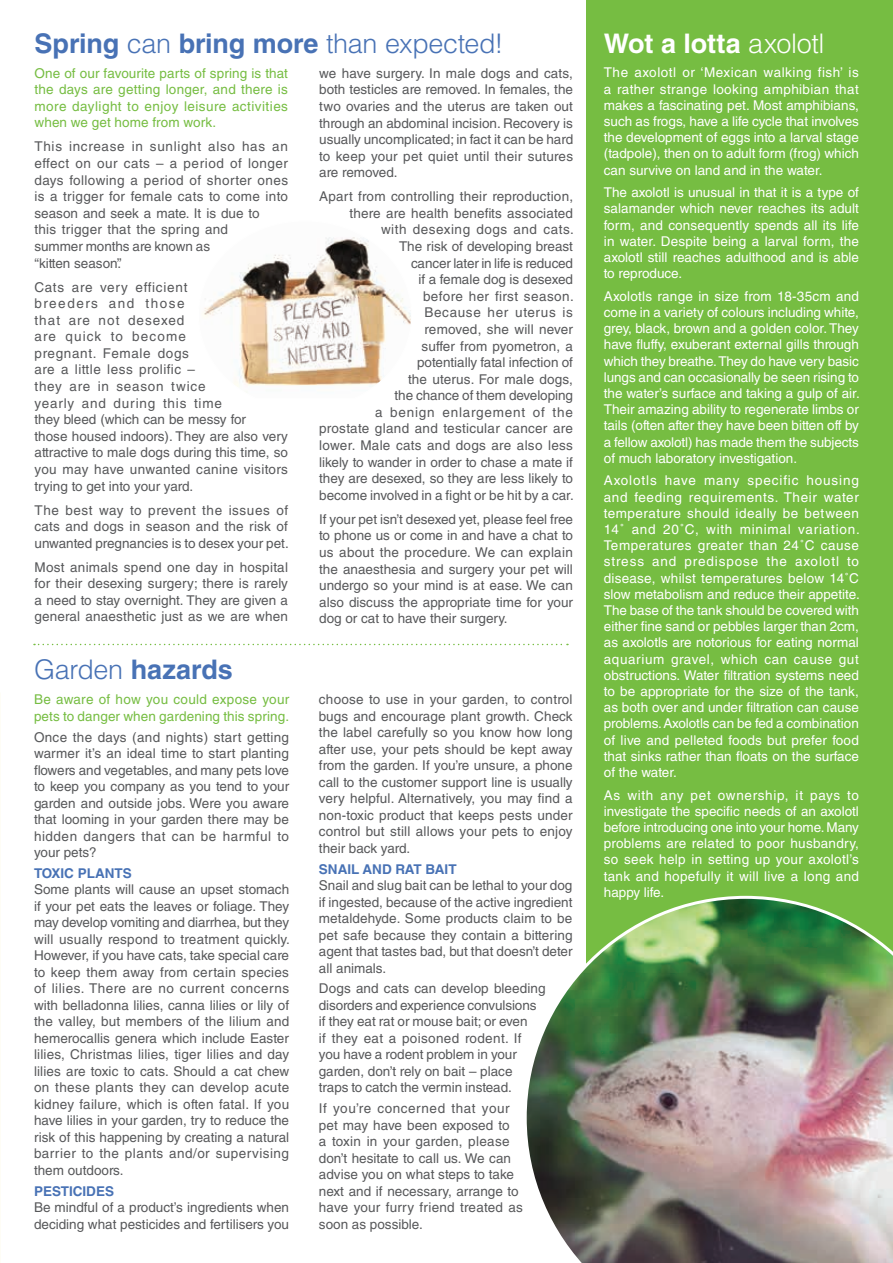
<style>
.page{position:relative;width:893px;height:1263px;background:#fff}
.page>*{position:absolute;margin:0;border:0;box-sizing:border-box;transform-origin:0 0}
.t1{font:300 27px "Helvetica LT Std";letter-spacing:-.015em;color:#4872b5}
.t2{font:700 27px "Helvetica LT Std";letter-spacing:-.005em;color:#fff}
.t3{font:700 27px "Helvetica LT Std";color:#4872b5}
.t4{font:13.5px/16.5px "Helvetica LT Std";color:#57585a;text-align:justify}
.t5{font:13.5px/16.2px "Helvetica LT Std";color:#fff;text-align:justify}
.t6{font:13.5px/16.6px "Helvetica LT Std";letter-spacing:.03em;color:#57585a}
.t7{font:13.5px/16.6px "Helvetica LT Std";letter-spacing:.02em;color:#57585a}
.t8{font:13.5px/16.6px "Helvetica LT Std";letter-spacing:.015em;color:#76bd42}
.t9{font:700 13.5px "Helvetica LT Std";color:#4872b5}
.s1{font-weight:700}
.s2{font-weight:300}
</style>
<div class="page">
<div style="left:587px;top:0;width:306px;height:1263px;background:#76bd42"></div>
<img style="left:526px;top:896px;width:367px;height:367px">
<svg style="left:34px;top:644px;width:534px;height:1px"></svg>
<img style="left:203px;top:237px;width:207px;height:150px">
<h1 class="t1" style="left:35px;top:26px;width:471px"><span class="s1">Spring</span> can <span class="s1">bring more</span> than expected!</h1>
<p class="t8" style="left:35px;top:65px;width:255px;text-align:justify">One of our favourite parts of spring is that the days are getting longer, and there is more daylight to enjoy leisure activities when we get home from work.</p>
<p class="t7" style="left:35px;top:138px;width:255px">This increase in sunlight also has an effect on our cats – a period of longer days following a period of shorter ones is a trigger for female cats to come into season and seek a mate. It is due to<br>this trigger that the spring and<br>summer months are known as<br>“kitten season”.</p>
<p class="t6" style="left:35px;top:278px;width:255px">Cats are very efficient<br>breeders and those<br>that are not desexed<br>are quick to become<br>pregnant. Female dogs<br>are a little less prolific –<br>they are in season twice<br>yearly and during this time<br>they bleed (which can be messy for<br>those housed indoors). They are also very attractive to male dogs during this time, so you may have unwanted canine visitors trying to get into your yard.</p>
<p class="t4" style="left:35px;top:501px;width:256px">The best way to prevent the issues of cats and dogs in season and the risk of unwanted pregnancies is to desex your pet.</p>
<p class="t4" style="left:35px;top:559px;width:255px">Most animals spend one day in hospital for their desexing surgery; there is rarely a need to stay overnight. They are given a general anaesthetic just as we are when</p>
<p class="t4" style="left:319px;top:65px;width:255px">we have surgery. In male dogs and cats, both testicles are removed. In females, the two ovaries and the uterus are taken out through an abdominal incision. Recovery is usually uncomplicated; in fact it can be hard to keep your pet quiet until their sutures are removed.</p>
<p class="t4" style="left:319px;top:188px;width:256px;text-align:right">Apart from controlling their reproduction, there are health benefits associated<br>with desexing dogs and cats.<br>The risk of developing breast<br>cancer later in life is reduced<br>if a female dog is desexed<br>before her first season.<br>Because her uterus is<br>removed, she will never<br>suffer from pyometron, a<br>potentially fatal infection of<br>the uterus. For male dogs,<br>the chance of them developing<br>a benign enlargement of the<br>prostate gland and testicular cancer are lower. Male cats and dogs are also less likely to wander in order to chase a mate if they are desexed, so they are less likely to become involved in a fight or be hit by a car.</p>
<p class="t4" style="left:319px;top:511px;width:255px">If your pet isn’t desexed yet, please feel free to phone us or come in and have a chat to us about the procedure. We can explain the anaesthesia and surgery your pet will undergo so your mind is at ease. We can also discuss the appropriate time for your dog or cat to have their surgery.</p>
<h1 class="t3" style="left:34px;top:653px;width:200px"><span class="s2">Garden</span> hazards</h1>
<p class="t8" style="left:34px;top:691px;width:257px">Be aware of how you could expose your pets to danger when gardening this spring.</p>
<p class="t4" style="left:34px;top:729px;width:257px">Once the days (and nights) start getting warmer it’s an ideal time to start planting flowers and vegetables, and many pets love to keep you company as you tend to your garden and outside jobs. Were you aware that looming in your garden there may be hidden dangers that can be harmful to your pets?</p>
<p class="t9" style="left:34px;top:865px;width:99px">TOXIC PLANTS</p>
<p class="t4" style="left:34px;top:881px;width:257px">Some plants will cause an upset stomach if your pet eats the leaves or foliage. They may develop vomiting and diarrhea, but they will usually respond to treatment quickly.<br>However, if you have cats, take special care to keep them away from certain species of lilies. There are no current concerns with belladonna lilies, canna lilies or lily of the valley, but members of the lilium and hemerocallis genera which include Easter lilies, Christmas lilies, tiger lilies and day lilies are toxic to cats. Should a cat chew on these plants they can develop acute kidney failure, which is often fatal. If you have lilies in your garden, try to reduce the risk of this happening by creating a natural barrier to the plants and/or supervising them outdoors.</p>
<p class="t9" style="left:34px;top:1183px;width:82px">PESTICIDES</p>
<p class="t4" style="left:34px;top:1199px;width:257px">Be mindful of a product’s ingredients when deciding what pesticides and fertilisers you</p>
<p class="t4" style="left:319px;top:691px;width:255px">choose to use in your garden, to control bugs and encourage plant growth. Check the label carefully so you know how long after use, your pets should be kept away from the garden. If you’re unsure, a phone call to the customer support line is usually very helpful. Alternatively, you may find a non-toxic product that keeps pests under control but still allows your pets to enjoy their back yard.</p>
<p class="t9" style="left:319px;top:860px;width:139px">SNAIL AND RAT BAIT</p>
<p class="t4" style="left:319px;top:877px;width:255px">Snail and slug bait can be lethal to your dog if ingested, because of the active ingredient metaldehyde. Some products claim to be pet safe because they contain a bittering agent that tastes bad, but that doesn’t deter all animals.</p>
<p class="t4" style="left:319px;top:980px;width:228px;text-align:left">Dogs and cats can develop bleeding disorders and experience convulsions if they eat rat or mouse bait; or even<br>if they eat a poisoned rodent. If you have a rodent problem in your garden, don’t rely on bait – place traps to catch the vermin instead.</p>
<p class="t4" style="left:319px;top:1100px;width:206px;text-align:left">If you’re concerned that your pet may have been exposed to<br>a toxin in your garden, please don’t hesitate to call us. We can advise you on what steps to take next and if necessary, arrange to have your furry friend treated as soon as possible.</p>
<h1 class="t2" style="left:604px;top:27px;width:222px">Wot a lotta <span class="s2">axolotl</span></h1>
<p class="t5" style="left:604px;top:65px;width:257px">The axolotl or ‘Mexican walking fish’ is a rather strange looking amphibian that makes a fascinating pet. Most amphibians, such as frogs, have a life cycle that involves the development of eggs into a larval stage (tadpole), then on to adult form (frog) which can survive on land and in the water.</p>
<p class="t5" style="left:604px;top:184px;width:257px">The axolotl is unusual in that it is a type of salamander which never reaches its adult form, and consequently spends all its life in water. Despite being a larval form, the axolotl still reaches adulthood and is able to reproduce.</p>
<p class="t5" style="left:604px;top:288px;width:257px">Axolotls range in size from 18-35cm and come in a variety of colours including white, grey, black, brown and a golden color. They have fluffy, exuberant external gills through which they breathe. They do have very basic lungs and can occasionally be seen rising to the water’s surface and taking a gulp of air.<br>Their amazing ability to regenerate limbs or tails (often after they have been bitten off by a fellow axolotl) has made them the subjects of much laboratory investigation.</p>
<p class="t5" style="left:604px;top:473px;width:257px">Axolotls have many specific housing and feeding requirements. Their water temperature should ideally be between 14˚ and 20˚C, with minimal variation.<br>Temperatures greater than 24˚C cause stress and predispose the axolotl to disease, whilst temperatures below 14˚C slow metabolism and reduce their appetite.<br>The base of the tank should be covered with either fine sand or pebbles larger than 2cm, as axolotls are notorious for eating normal aquarium gravel, which can cause gut obstructions. Water filtration systems need to be appropriate for the size of the tank, as both over and under filtration can cause problems. Axolotls can be fed a combination of live and pelleted foods but prefer food that sinks rather than floats on the surface of the water.</p>
<p class="t5" style="left:604px;top:787px;width:257px">As with any pet ownership, it pays to investigate the specific needs of an axolotl before introducing one into your home. Many problems are related to poor husbandry, so seek help in setting up your axolotl’s tank and hopefully it will live a long and happy life.</p>
</div>
